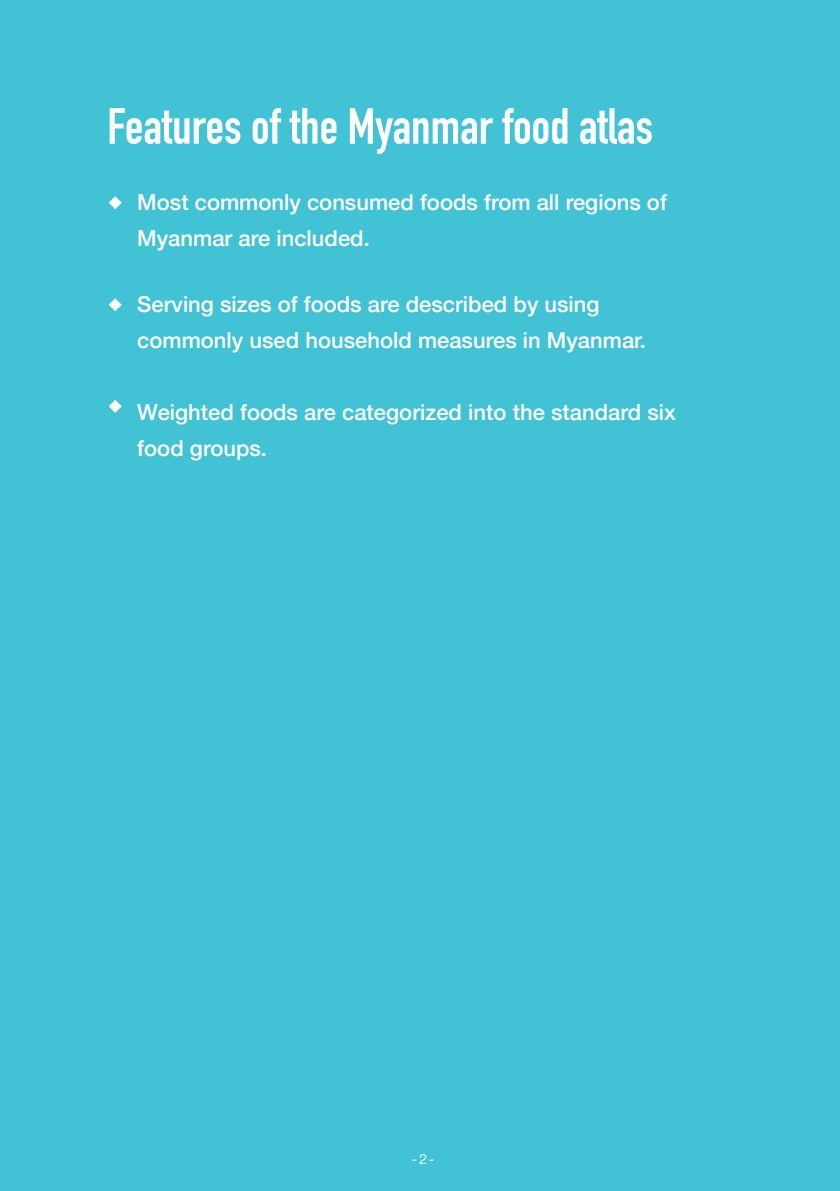
<style>
.page{position:relative;width:840px;height:1191px;background:#fff}
.page>*{position:absolute;margin:0;border:0;box-sizing:border-box;transform-origin:0 0}
.t1{font:700 50px "DIN Condensed";color:#fff}
.t2{font:500 22px/36px "Helvetica Neue";color:#fff}
.t3{font:14px "N Haas Grotesk DS Pro 55 Rg";color:#fff}
</style>
<div class="page">
<div style="left:0;top:0;width:839px;height:1191px;background:#41c2d5"></div>
<svg style="left:109px;top:196px;width:13px;height:13px"></svg>
<svg style="left:109px;top:298px;width:13px;height:13px"></svg>
<svg style="left:109px;top:400px;width:13px;height:13px"></svg>
<h1 class="t1" style="left:107px;top:92px;width:547px">Features of the Myanmar food atlas</h1>
<p class="t2" style="left:137px;top:182px;width:531px">Most commonly consumed foods from all regions of<br>Myanmar are included.</p>
<p class="t2" style="left:137px;top:284px;width:510px">Serving sizes of foods are described by using commonly used household measures in Myanmar.</p>
<p class="t2" style="left:137px;top:392px;width:540px">Weighted foods are categorized into the standard six food groups.</p>
<p class="t3" style="left:412px;top:1150px;width:23px">- 2 -</p>
</div>
